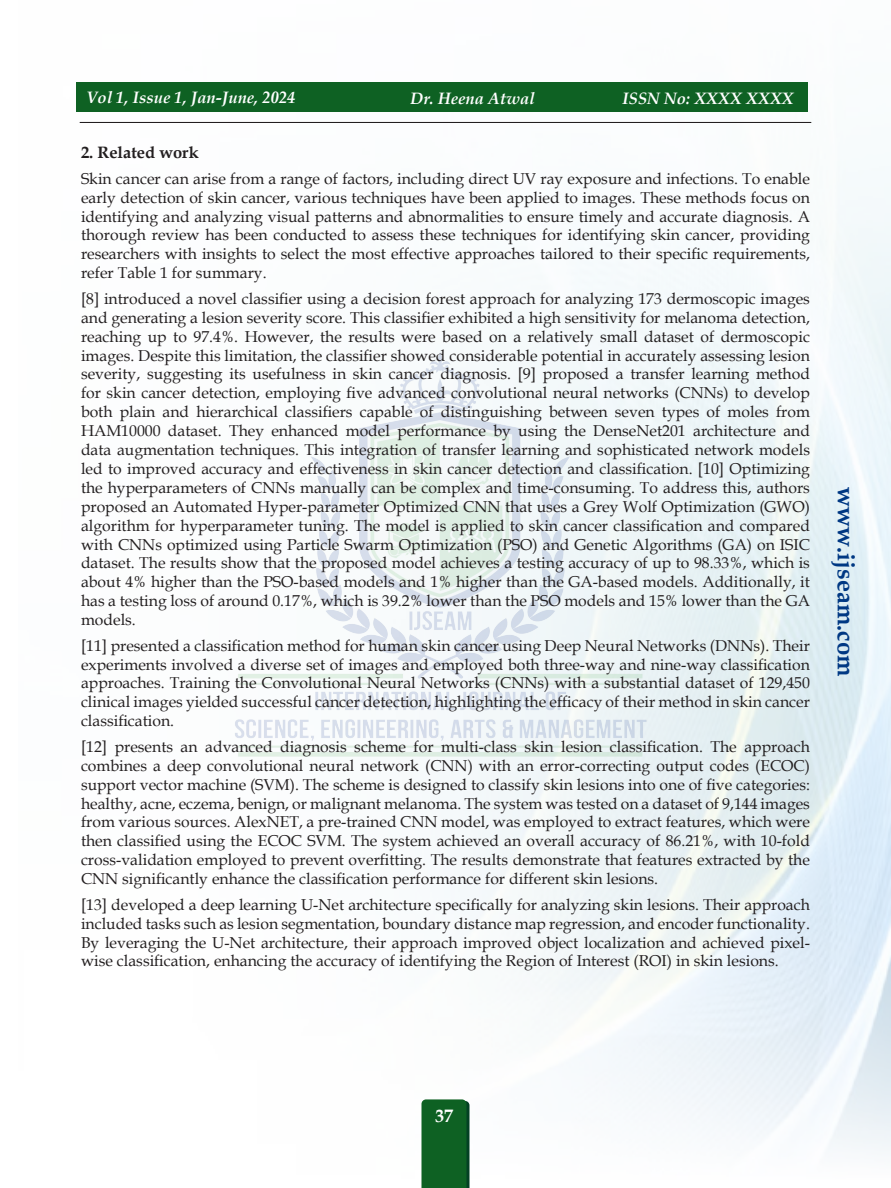
<style>
.page{position:relative;width:891px;height:1188px;background:#fff}
.page>*{position:absolute;margin:0;border:0;box-sizing:border-box;transform-origin:0 0}
.t1{font:700 24px "Book Antiqua";color:#003883}
.t2{font:700 18px "Book Antiqua";color:#fff}
.t3{font:italic 700 16.5px "Book Antiqua";color:#fff}
.hd_1_copy{font:700 16.5px "Book Antiqua";color:#231f20}
.TEXT{font:15.75px/18.9px "Book Antiqua";color:#231f20;text-align:justify}
</style>
<div class="page">
<img style="left:76px;top:82px;width:815px;height:1098px">
<div style="left:76px;top:83px;width:731px;height:29px;background:#0e6123"></div>
<hr style="left:80px;top:122px;width:731px;height:1px;background:#231f20">
<svg style="left:422px;top:1099px;width:48px;height:89px;background:#116127"></svg>
<img style="left:232px;top:346px;width:419px;height:417px">
<p class="t3" style="left:87px;top:86px;width:211px">Vol 1, Issue 1, Jan-June, 2024</p>
<p class="t3" style="left:411px;top:87px;width:126px">Dr. Heena Atwal</p>
<p class="t3" style="left:622px;top:87px;width:173px">ISSN No: XXXX XXXX</p>
<p class="hd_1_copy" style="left:81px;top:141px;width:119px">2. Related work</p>
<p class="TEXT" style="left:81px;top:169px;width:731px">Skin cancer can arise from a range of factors, including direct UV ray exposure and infections. To enable early detection of skin cancer, various techniques have been applied to images. These methods focus on identifying and analyzing visual patterns and abnormalities to ensure timely and accurate diagnosis. A thorough review has been conducted to assess these techniques for identifying skin cancer, providing researchers with insights to select the most effective approaches tailored to their specific requirements, refer Table 1 for summary.</p>
<p class="TEXT" style="left:81px;top:289px;width:731px">[8] introduced a novel classifier using a decision forest approach for analyzing 173 dermoscopic images and generating a lesion severity score. This classifier exhibited a high sensitivity for melanoma detection, reaching up to 97.4%. However, the results were based on a relatively small dataset of dermoscopic images. Despite this limitation, the classifier showed considerable potential in accurately assessing lesion severity, suggesting its usefulness in skin cancer diagnosis. [9] proposed a transfer learning method for skin cancer detection, employing five advanced convolutional neural networks (CNNs) to develop both plain and hierarchical classifiers capable of distinguishing between seven types of moles from HAM10000 dataset. They enhanced model performance by using the DenseNet201 architecture and data augmentation techniques. This integration of transfer learning and sophisticated network models led to improved accuracy and effectiveness in skin cancer detection and classification. [10] Optimizing the hyperparameters of CNNs manually can be complex and time-consuming. To address this, authors proposed an Automated Hyper-parameter Optimized CNN that uses a Grey Wolf Optimization (GWO) algorithm for hyperparameter tuning. The model is applied to skin cancer classification and compared with CNNs optimized using Particle Swarm Optimization (PSO) and Genetic Algorithms (GA) on ISIC dataset. The results show that the proposed model achieves a testing accuracy of up to 98.33%, which is about 4% higher than the PSO-based models and 1% higher than the GA-based models. Additionally, it has a testing loss of around 0.17%, which is 39.2% lower than the PSO models and 15% lower than the GA models.</p>
<p class="TEXT" style="left:81px;top:636px;width:731px">[11] presented a classification method for human skin cancer using Deep Neural Networks (DNNs). Their experiments involved a diverse set of images and employed both three-way and nine-way classification approaches. Training the Convolutional Neural Networks (CNNs) with a substantial dataset of 129,450 clinical images yielded successful cancer detection, highlighting the efficacy of their method in skin cancer classification.</p>
<p class="TEXT" style="left:81px;top:737px;width:731px">[12] presents an advanced diagnosis scheme for multi-class skin lesion classification. The approach combines a deep convolutional neural network (CNN) with an error-correcting output codes (ECOC) support vector machine (SVM). The scheme is designed to classify skin lesions into one of five categories: healthy, acne, eczema, benign, or malignant melanoma. The system was tested on a dataset of 9,144 images from various sources. AlexNET, a pre-trained CNN model, was employed to extract features, which were then classified using the ECOC SVM. The system achieved an overall accuracy of 86.21%, with 10-fold cross-validation employed to prevent overfitting. The results demonstrate that features extracted by the CNN significantly enhance the classification performance for different skin lesions.</p>
<p class="TEXT" style="left:81px;top:895px;width:731px">[13] developed a deep learning U-Net architecture specifically for analyzing skin lesions. Their approach included tasks such as lesion segmentation, boundary distance map regression, and encoder functionality.<br>By leveraging the U-Net architecture, their approach improved object localization and achieved pixel&shy;wise classification, enhancing the accuracy of identifying the Region of Interest (ROI) in skin lesions.</p>
<h1 class="t1" style="left:862px;top:487px;width:191px;rotate:90deg">www.ijseam.com</h1>
<p class="t2" style="left:435px;top:1103px;width:19px">37</p>
</div>
